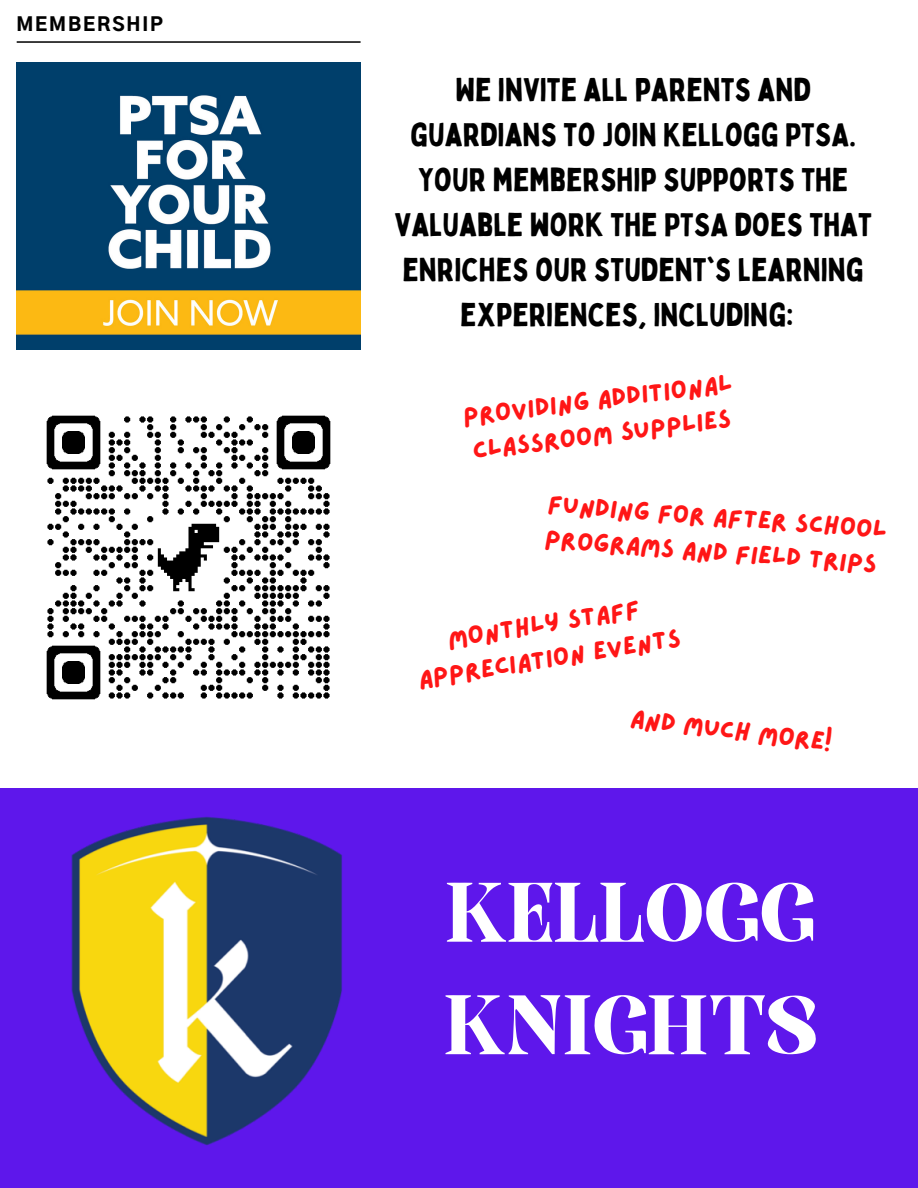
<style>
.page{position:relative;width:918px;height:1188px;background:#fff}
.page>*{position:absolute;margin:0;border:0;box-sizing:border-box;transform-origin:0 0}
.t1{font:81px/112.5px "Elika Gorica";color:#fff}
.t2{font:32.25px/45px "Bobby Jones";color:#000;text-align:center}
.t3{font:25.5px/35px "Lazydog";color:#ff1616}
.t4{font:900 18.45px "Gothic A1";letter-spacing:.1em;color:#000}
</style>
<div class="page">
<img style="left:17px;top:62px;width:344px;height:287px">
<img style="left:46px;top:415px;width:285px;height:285px">
<svg style="left:17px;top:41px;width:344px;height:2px"></svg>
<div style="left:0;top:789px;width:918px;height:399px;background:#5e17eb"></div>
<img style="left:71px;top:816px;width:271px;height:329px">
<p class="t4" style="left:17px;top:16px;width:148px">MEMBERSHIP</p>
<p class="t2" style="left:394px;top:67px;width:479px">WE INVITE ALL PARENTS AND<br>GUARDIANS TO JOIN KELLOGG PTSA.<br>YOUR MEMBERSHIP SUPPORTS THE<br>VALUABLE WORK THE PTSA DOES THAT<br>ENRICHES OUR STUDENT'S LEARNING<br>EXPERIENCES, INCLUDING:</p>
<p class="t3" style="left:461px;top:400px;width:273px;rotate:-7deg">Providing additional classroom supplies</p>
<p class="t3" style="left:548px;top:488px;width:342px;rotate:4deg">Funding for after school programs and field trips</p>
<p class="t3" style="left:410px;top:629px;width:267px;text-align:center;rotate:-9deg">Monthly staff appreciation events</p>
<p class="t3" style="left:632px;top:701px;width:204px;rotate:7deg">And much more!</p>
<h1 class="t1" style="left:445px;top:865px;width:373px">KELLOGG<br>KNIGHTS</h1>
</div>
